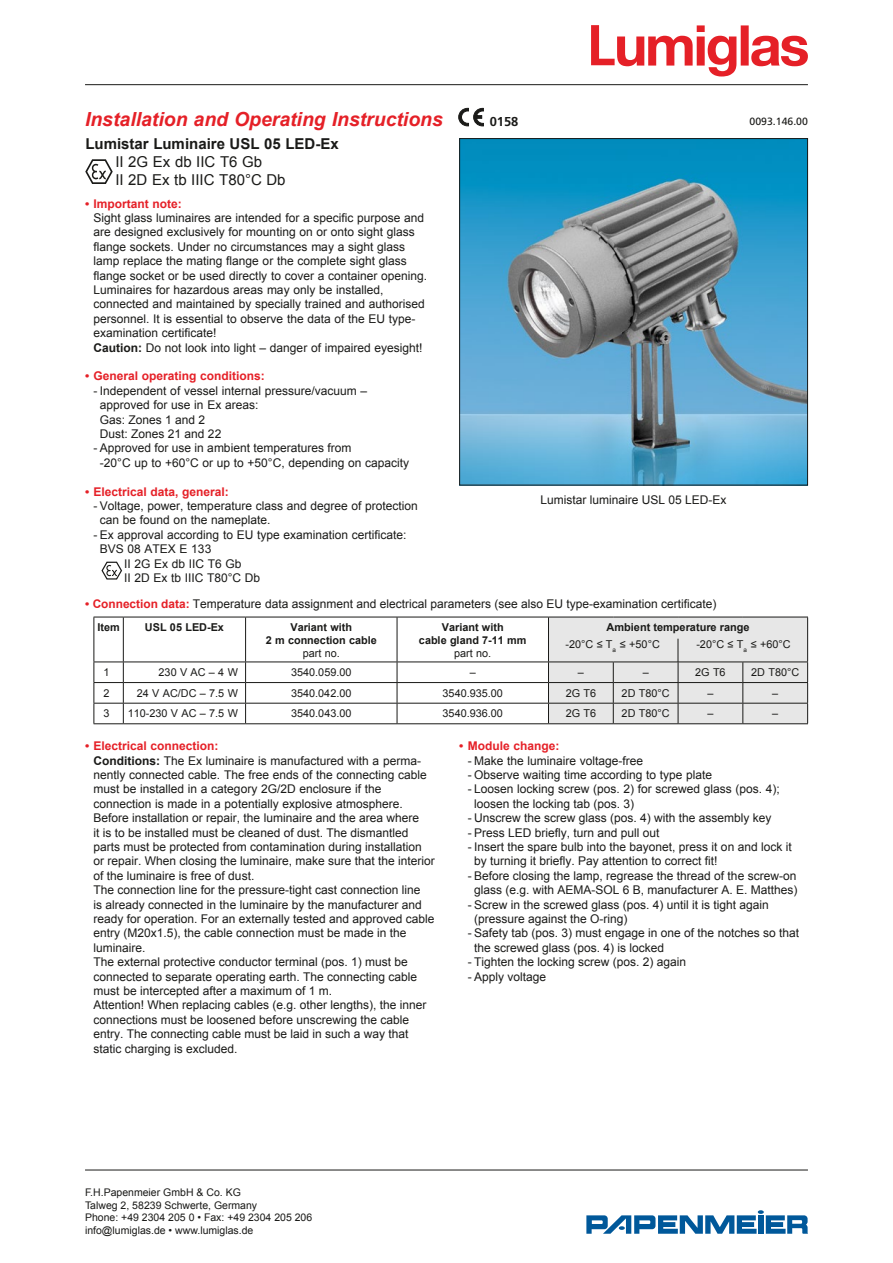
<style>
.page{position:relative;width:893px;height:1263px;background:#fff}
.page>*{position:absolute;margin:0;border:0;box-sizing:border-box;transform-origin:0 0}
.t1{font:italic 700 19.35px "Arial";color:#e52027}
.t2{font:15px/18px "Arial";color:#1a1a18}
.t3{font:700 15px "Arial";color:#1a1a18}
.t4{font:700 12.9px "Frutiger";color:#1a1a18}
.t5{font:12px/14.4px "Arial";color:#1a1a18}
.t6{font:700 12px "Arial";color:#e52027}
.t7{font:700 10.95px "Arial";color:#1a1a18}
.t8{font:10.8px "Arial";color:#1a1a18}
.t9{font:700 10.8px/13px "Arial";color:#1a1a18;text-align:center}
.t10{font:10.5px/12.6px "Arial";color:#1a1a18}
.t11{font:10.5px "Frutiger";color:#1a1a18}
.s1{font-weight:700}
.s2{font-weight:700;font-size:11.85px;color:#e52027}
.s3{font-weight:700;color:#e52027}
</style>
<div class="page">
<hr style="left:85px;top:1169px;width:723px;height:1px;background:#1a1a18">
<svg style="left:101px;top:561px;width:21px;height:19px"></svg>
<img style="left:461px;top:140px;width:345px;height:343px">
<div style="left:459px;top:138px;width:349px;height:347px;border:1px solid #1a1a18"></div>
<img style="left:85px;top:159px;width:28px;height:24px">
<svg style="left:586px;top:1210px;width:222px;height:24px"></svg>
<svg style="left:459px;top:108px;width:24px;height:18px"></svg>
<hr style="left:85px;top:84px;width:723px;height:1px;background:#1a1a18">
<svg style="left:591px;top:25px;width:217px;height:52px"></svg>
<svg style="left:94px;top:617px;width:714px;height:107px"></svg>
<h1 class="t1" style="left:85px;top:106px;width:359px">Installation and Operating Instructions</h1>
<p class="t4" style="left:490px;top:114px;width:30px">0158</p>
<p class="t11" style="left:749px;top:115px;width:60px">0093.146.00</p>
<p class="t3" style="left:85px;top:134px;width:255px">Lumistar Luminaire USL 05 LED-Ex</p>
<p class="t2" style="left:115px;top:153px;width:172px">II 2G Ex db IIC T6 Gb<br>II 2D Ex tb IIIC T80°C Db</p>
<p class="t6" style="left:85px;top:195px;width:98px">• Important note:</p>
<p class="t5" style="left:94px;top:211px;width:335px">Sight glass luminaires are intended for a specific purpose and are designed exclusively for mounting on or onto sight glass flange sockets. Under no circumstances may a sight glass lamp replace the mating flange or the complete sight glass flange socket or be used directly to cover a container opening.<br>Luminaires for hazardous areas may only be installed, connected and maintained by specially trained and authorised personnel. It is essential to observe the data of the EU type&shy;examination certificate!<br><span class="s1">Caution:</span> Do not look into light – danger of impaired eyesight!</p>
<p class="t6" style="left:85px;top:368px;width:181px">• General operating conditions:</p>
<p class="t5" style="left:100px;top:383px;width:269px;text-indent:-6px">- Independent of vessel internal pressure/vacuum – approved for use in Ex areas:<br>Gas: Zones 1 and 2<br>Dust: Zones 21 and 22</p>
<p class="t5" style="left:100px;top:441px;width:311px;text-indent:-6px">- Approved for use in ambient temperatures from<br>-20°C up to +60°C or up to +50°C, depending on capacity</p>
<p class="t6" style="left:85px;top:483px;width:145px">• Electrical data, general:</p>
<p class="t5" style="left:100px;top:499px;width:319px;text-indent:-6px">- Voltage, power, temperature class and degree of protection can be found on the nameplate.</p>
<p class="t5" style="left:94px;top:527px;width:314px">- Ex approval according to EU type examination certificate:</p>
<p class="t5" style="left:100px;top:542px;width:113px">BVS 08 ATEX E 133</p>
<p class="t5" style="left:124px;top:556px;width:119px">II 2G Ex db IIC T6 Gb</p>
<p class="t5" style="left:124px;top:571px;width:138px">II 2D Ex tb IIIC T80°C Db</p>
<p class="t5" style="left:540px;top:492px;width:188px">Lumistar luminaire USL 05 LED-Ex</p>
<p class="t5" style="left:85px;top:597px;width:633px"><span class="s2">• Connection data:</span> Temperature data assignment and electrical parameters (see also EU type-examination certificate)</p>
<p class="t9" style="left:97px;top:621px;width:24px">Item</p>
<p class="t9" style="left:145px;top:621px;width:80px">USL 05 LED-Ex</p>
<p class="t9" style="left:266px;top:621px;width:113px">Variant with<br>2 m connection cable</p>
<p class="t8" style="left:303px;top:646px;width:39px">part no.</p>
<p class="t9" style="left:419px;top:621px;width:109px">Variant with<br>cable gland 7-11 mm</p>
<p class="t8" style="left:454px;top:646px;width:39px">part no.</p>
<p class="t7" style="left:607px;top:620px;width:144px">Ambient temperature range</p>
<p class="t8" style="left:565px;top:637px;width:96px">-20°C ≤ T<sub>a</sub> ≤ +50°C</p>
<p class="t8" style="left:696px;top:637px;width:96px">-20°C ≤ T<sub>a</sub> ≤ +60°C</p>
<p class="t8" style="left:103px;top:665px;width:8px">1</p>
<p class="t8" style="left:159px;top:665px;width:81px">230 V AC – 4 W</p>
<p class="t8" style="left:291px;top:665px;width:62px">3540.059.00</p>
<p class="t8" style="left:470px;top:665px;width:8px">–</p>
<p class="t8" style="left:578px;top:665px;width:8px">–</p>
<p class="t8" style="left:643px;top:665px;width:8px">–</p>
<p class="t8" style="left:695px;top:665px;width:32px">2G T6</p>
<p class="t8" style="left:751px;top:665px;width:50px">2D T80°C</p>
<p class="t8" style="left:103px;top:686px;width:8px">2</p>
<p class="t8" style="left:137px;top:686px;width:102px">24 V AC/DC – 7.5 W</p>
<p class="t8" style="left:291px;top:686px;width:62px">3540.042.00</p>
<p class="t8" style="left:443px;top:686px;width:62px">3540.935.00</p>
<p class="t8" style="left:566px;top:686px;width:32px">2G T6</p>
<p class="t8" style="left:622px;top:686px;width:50px">2D T80°C</p>
<p class="t8" style="left:707px;top:686px;width:8px">–</p>
<p class="t8" style="left:772px;top:686px;width:8px">–</p>
<p class="t8" style="left:103px;top:706px;width:8px">3</p>
<p class="t8" style="left:128px;top:706px;width:112px">110-230 V AC – 7.5 W</p>
<p class="t8" style="left:291px;top:706px;width:62px">3540.043.00</p>
<p class="t8" style="left:443px;top:706px;width:62px">3540.936.00</p>
<p class="t8" style="left:566px;top:706px;width:32px">2G T6</p>
<p class="t8" style="left:622px;top:706px;width:50px">2D T80°C</p>
<p class="t8" style="left:707px;top:706px;width:8px">–</p>
<p class="t8" style="left:772px;top:706px;width:8px">–</p>
<p class="t5" style="left:94px;top:739px;width:343px;text-indent:-9px"><span class="s3">• Electrical connection:<br></span><span class="s1">Conditions:</span> The Ex luminaire is manufactured with a perma&shy;nently connected cable. The free ends of the connecting cable must be installed in a category 2G/2D enclosure if the connection is made in a potentially explosive atmosphere.<br>Before installation or repair, the luminaire and the area where<br>it is to be installed must be cleaned of dust. The dismantled parts must be protected from contamination during installation or repair. When closing the luminaire, make sure that the interior of the luminaire is free of dust.<br>The connection line for the pressure-tight cast connection line<br>is already connected in the luminaire by the manufacturer and ready for operation. For an externally tested and approved cable entry (M20x1.5), the cable connection must be made in the luminaire.<br>The external protective conductor terminal (pos. 1) must be connected to separate operating earth. The connecting cable must be intercepted after a maximum of 1 m.<br>Attention! When replacing cables (e.g. other lengths), the inner connections must be loosened before unscrewing the cable entry. The connecting cable must be laid in such a way that static charging is excluded.</p>
<p class="t6" style="left:459px;top:738px;width:102px">• Module change:</p>
<p class="t5" style="left:468px;top:753px;width:177px">- Make the luminaire voltage-free</p>
<p class="t5" style="left:468px;top:768px;width:246px">- Observe waiting time according to type plate</p>
<p class="t5" style="left:474px;top:782px;width:307px;text-indent:-6px">- Loosen locking screw (pos. 2) for screwed glass (pos. 4); loosen the locking tab (pos. 3)</p>
<p class="t5" style="left:468px;top:811px;width:305px">- Unscrew the screw glass (pos. 4) with the assembly key</p>
<p class="t5" style="left:468px;top:825px;width:193px">- Press LED briefly, turn and pull out</p>
<p class="t5" style="left:474px;top:840px;width:319px;text-indent:-6px">- Insert the spare bulb into the bayonet, press it on and lock it by turning it briefly. Pay attention to correct fit!</p>
<p class="t5" style="left:468px;top:868px;width:331px;text-align:center">- Before closing the lamp, regrease the thread of the screw-on glass (e.g. with AEMA-SOL 6 B, manufacturer A. E. Matthes)</p>
<p class="t5" style="left:474px;top:897px;width:296px;text-indent:-6px">- Screw in the screwed glass (pos. 4) until it is tight again (pressure against the O-ring)</p>
<p class="t5" style="left:474px;top:926px;width:326px;text-indent:-6px">- Safety tab (pos. 3) must engage in one of the notches so that the screwed glass (pos. 4) is locked</p>
<p class="t5" style="left:468px;top:955px;width:220px">- Tighten the locking screw (pos. 2) again</p>
<p class="t5" style="left:468px;top:969px;width:80px">- Apply voltage</p>
<p class="t10" style="left:85px;top:1186px;width:229px">F.H.Papenmeier GmbH &amp; Co. KG<br>Talweg 2, 58239 Schwerte, Germany<br>Phone: +49 2304 205 0 • Fax: +49 2304 205 206 info@lumiglas.de • www.lumiglas.de</p>
</div>
